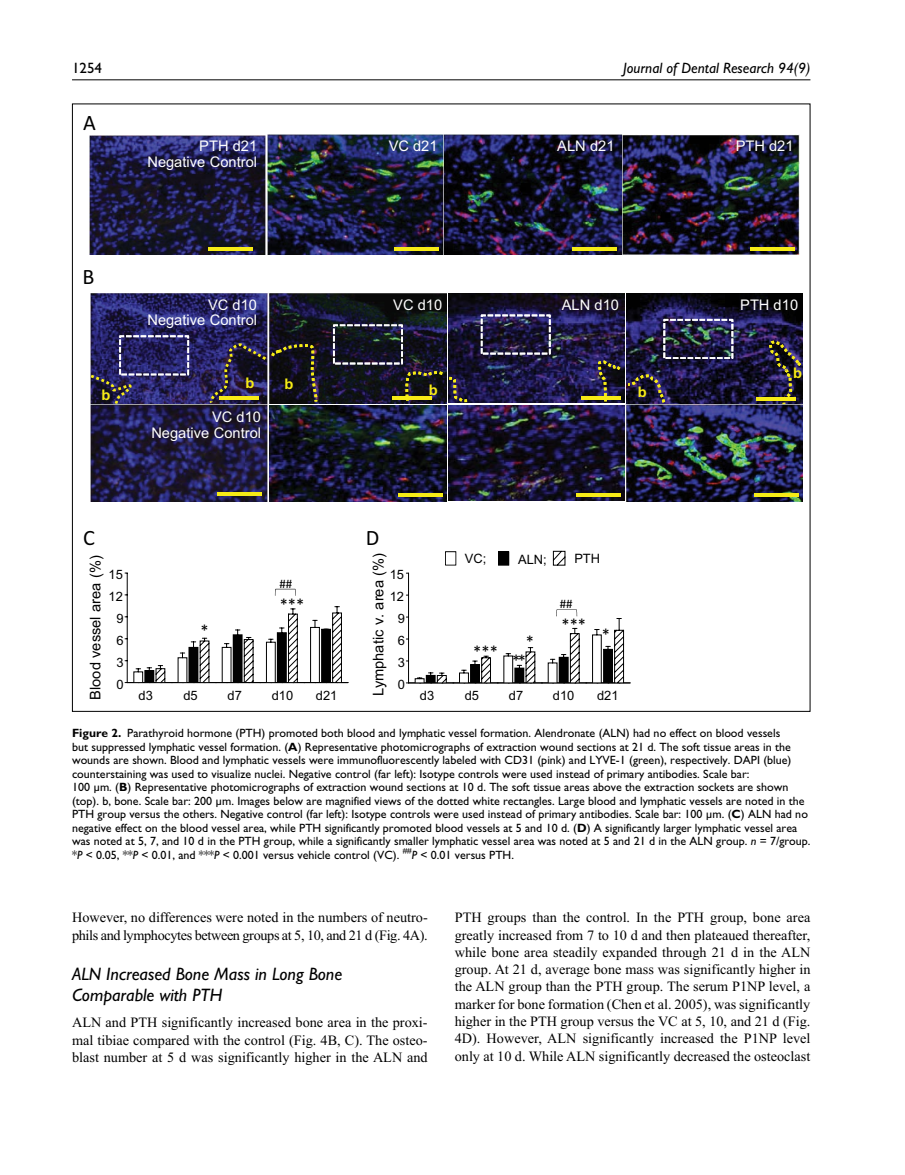
<style>
.page{position:relative;width:905px;height:1175px;background:#fff}
.page>*{position:absolute;margin:0;border:0;box-sizing:border-box;transform-origin:0 0}
.t1{font:22.05px "Calibri";color:#000}
.t2{font:italic 18px/21px "Gill Sans Std";color:#000}
.t3{font:16.5px/19.2px "Calibri";color:#000}
.t4{font:italic 15px "Gill Sans Std";color:#000}
.t5{font:15px "Gill Sans Std";color:#000}
.t6{font:14.7px/15.9px "Arial";color:#fff;text-align:right}
.t7{font:14.7px "Arial";color:#000}
.t8{font:700 14.7px "Arial";color:#f6eb16}
.t9{font:14.25px/17.2px "Times New Roman";color:#000;text-align:justify}
.t10{font:12.9px/22px "Arial";color:#000;text-align:right}
.t11{font:12.9px "Calibri";color:#000}
.t12{font:12px/13.5px "Gill Sans Std";color:#000}
.s1{font-weight:700}
.s2{font-style:italic}
</style>
<div class="page">
<hr style="left:72px;top:80px;width:738px;height:1px;background:#000">
<hr style="left:127px;top:573px;width:1px;height:109px;background:#010101">
<svg style="left:125px;top:606px;width:223px;height:77px"></svg>
<svg style="left:275px;top:589px;width:21px;height:7px"></svg>
<hr style="left:408px;top:573px;width:1px;height:110px;background:#010101">
<svg style="left:406px;top:609px;width:224px;height:74px"></svg>
<svg style="left:445px;top:551px;width:11px;height:14px"></svg>
<svg style="left:498px;top:551px;width:11px;height:14px"></svg>
<img style="left:90px;top:135px;width:175px;height:119px">
<img style="left:267px;top:135px;width:532px;height:119px">
<hr style="left:394px;top:247px;width:44px;height:3px;background:#f6eb16">
<hr style="left:572px;top:247px;width:44px;height:3px;background:#f6eb16">
<hr style="left:750px;top:247px;width:44px;height:4px;background:#f6eb16">
<hr style="left:208px;top:247px;width:44px;height:3px;background:#f6eb16">
<img style="left:90px;top:293px;width:177px;height:208px">
<img style="left:448px;top:405px;width:176px;height:95px">
<img style="left:626px;top:294px;width:176px;height:109px">
<img style="left:448px;top:294px;width:176px;height:109px">
<img style="left:269px;top:293px;width:177px;height:110px">
<img style="left:270px;top:405px;width:176px;height:96px">
<img style="left:625px;top:405px;width:177px;height:97px">
<svg style="left:405px;top:371px;width:37px;height:30px"></svg>
<svg style="left:449px;top:377px;width:18px;height:25px"></svg>
<svg style="left:628px;top:374px;width:37px;height:28px"></svg>
<svg style="left:769px;top:341px;width:32px;height:63px;background:#342f3a"></svg>
<svg style="left:598px;top:360px;width:22px;height:41px"></svg>
<svg style="left:333px;top:324px;width:70px;height:40px;background:#2f313e"></svg>
<img style="left:481px;top:314px;width:69px;height:40px">
<img style="left:663px;top:319px;width:70px;height:40px">
<hr style="left:398px;top:493px;width:44px;height:3px;background:#f6eb16">
<hr style="left:756px;top:397px;width:39px;height:3px;background:#f6eb16">
<hr style="left:581px;top:396px;width:39px;height:4px;background:#f6eb16">
<hr style="left:392px;top:396px;width:39px;height:4px;background:#f6eb16">
<hr style="left:576px;top:493px;width:44px;height:3px;background:#f6eb16">
<hr style="left:754px;top:493px;width:45px;height:4px;background:#f6eb16">
<img style="left:210px;top:343px;width:107px;height:60px">
<hr style="left:217px;top:492px;width:44px;height:4px;background:#f6eb16">
<svg style="left:91px;top:335px;width:98px;height:69px;background:#332f67"></svg>
<svg style="left:552px;top:550px;width:13px;height:15px"></svg>
<p class="t5" style="left:72px;top:60px;width:31px">1254</p>
<p class="t4" style="left:623px;top:60px;width:189px">Journal of Dental Research 94(9)</p>
<h1 class="t1" style="left:83px;top:109px;width:14px">A</h1>
<p class="t6" style="left:199px;top:138px;width:59px">PTH d21</p>
<p class="t6" style="left:388px;top:138px;width:50px">VC d21</p>
<p class="t6" style="left:557px;top:138px;width:59px">ALN d21</p>
<p class="t6" style="left:735px;top:138px;width:59px">PTH d21</p>
<p class="t6" style="left:147px;top:154px;width:111px">Negative Control</p>
<h1 class="t1" style="left:82px;top:263px;width:13px">B</h1>
<p class="t8" style="left:102px;top:385px;width:10px">b</p>
<p class="t6" style="left:147px;top:296px;width:111px">VC d10<br>Negative Control</p>
<p class="t8" style="left:245px;top:373px;width:10px">b</p>
<p class="t6" style="left:151px;top:409px;width:111px">VC d10<br>Negative Control</p>
<p class="t8" style="left:284px;top:374px;width:10px">b</p>
<p class="t6" style="left:393px;top:297px;width:50px">VC d10</p>
<p class="t6" style="left:561px;top:297px;width:59px">ALN d10</p>
<p class="t6" style="left:740px;top:297px;width:59px">PTH d10</p>
<p class="t8" style="left:429px;top:380px;width:10px">b</p>
<p class="t8" style="left:637px;top:382px;width:10px">b</p>
<p class="t8" style="left:793px;top:363px;width:10px">b</p>
<h1 class="t1" style="left:83px;top:523px;width:13px">C</h1>
<h1 class="t1" style="left:366px;top:523px;width:15px">D</h1>
<p class="t7" style="left:86px;top:699px;width:146px;rotate:-90deg">Blood vessel area (%)</p>
<p class="t10" style="left:109px;top:563px;width:17px">15<br>12<br>9<br>6<br>3</p>
<p class="t11" style="left:279px;top:575px;width:14px">##</p>
<p class="t10" style="left:116px;top:673px;width:9px">0</p>
<h3 class="t3" style="left:280px;top:594px;width:26px">***</h3>
<h3 class="t3" style="left:200px;top:620px;width:10px">*</h3>
<p class="t10" style="left:139px;top:685px;width:16px">d3</p>
<p class="t10" style="left:183px;top:685px;width:16px">d5</p>
<p class="t10" style="left:227px;top:685px;width:16px">d7</p>
<p class="t10" style="left:272px;top:685px;width:23px">d10</p>
<p class="t10" style="left:316px;top:685px;width:23px">d21</p>
<p class="t7" style="left:369px;top:696px;width:145px;rotate:-90deg">Lymphatic v. area (%)</p>
<p class="t10" style="left:390px;top:563px;width:17px">15<br>12<br>9<br>6<br>3</p>
<p class="t10" style="left:398px;top:673px;width:9px">0</p>
<p class="t10" style="left:465px;top:547px;width:23px">VC;</p>
<p class="t10" style="left:518px;top:548px;width:30px">ALN;</p>
<p class="t10" style="left:574px;top:547px;width:27px">PTH</p>
<p class="t11" style="left:559px;top:595px;width:14px">##</p>
<h3 class="t3" style="left:473px;top:641px;width:26px">***</h3>
<h3 class="t3" style="left:512px;top:631px;width:23px;text-indent:14px">* **</h3>
<h3 class="t3" style="left:561px;top:613px;width:26px">***</h3>
<h3 class="t3" style="left:601px;top:624px;width:10px">*</h3>
<p class="t10" style="left:420px;top:685px;width:16px">d3</p>
<p class="t10" style="left:464px;top:685px;width:16px">d5</p>
<p class="t10" style="left:509px;top:685px;width:16px">d7</p>
<p class="t10" style="left:553px;top:685px;width:23px">d10</p>
<p class="t10" style="left:597px;top:685px;width:23px">d21</p>
<p class="t12" style="left:72px;top:726px;width:740px"><span class="s1">Figure 2.</span> Parathyroid hormone (PTH) promoted both blood and lymphatic vessel formation. Alendronate (ALN) had no effect on blood vessels<br>but suppressed lymphatic vessel formation. (<span class="s1">A</span>) Representative photomicrographs of extraction wound sections at 21 d. The soft tissue areas in the wounds are shown. Blood and lymphatic vessels were immunofluorescently labeled with CD31 (pink) and LYVE-1 (green), respectively. DAPI (blue) counterstaining was used to visualize nuclei. Negative control (far left): Isotype controls were used instead of primary antibodies. Scale bar:<br>100 µm. (<span class="s1">B</span>) Representative photomicrographs of extraction wound sections at 10 d. The soft tissue areas above the extraction sockets are shown (top). b, bone. Scale bar: 200 µm. Images below are magnified views of the dotted white rectangles. Large blood and lymphatic vessels are noted in the PTH group versus the others. Negative control (far left): Isotype controls were used instead of primary antibodies. Scale bar: 100 µm. (<span class="s1">C</span>) ALN had no negative effect on the blood vessel area, while PTH significantly promoted blood vessels at 5 and 10 d. (<span class="s1">D</span>) A significantly larger lymphatic vessel area was noted at 5, 7, and 10 d in the PTH group, while a significantly smaller lymphatic vessel area was noted at 5 and 21 d in the ALN group. <span class="s2">n</span> = 7/group. *<span class="s2">P</span> &lt; 0.05, **<span class="s2">P</span> &lt; 0.01, and ***<span class="s2">P</span> &lt; 0.001 versus vehicle control (VC). <sup>##</sup><span class="s2">P</span> &lt; 0.01 versus PTH.</p>
<p class="t9" style="left:72px;top:909px;width:357px">However, no differences were noted in the numbers of neutro&shy;phils and lymphocytes between groups at 5, 10, and 21 d (Fig. 4A).</p>
<h2 class="t2" style="left:72px;top:963px;width:272px">ALN Increased Bone Mass in Long Bone<br>Comparable with PTH</h2>
<p class="t9" style="left:72px;top:1014px;width:357px">ALN and PTH significantly increased bone area in the proxi&shy;mal tibiae compared with the control (Fig. 4B, C). The osteo&shy;blast number at 5 d was significantly higher in the ALN and</p>
<p class="t9" style="left:454px;top:909px;width:357px">PTH groups than the control. In the PTH group, bone area greatly increased from 7 to 10 d and then plateaued thereafter, while bone area steadily expanded through 21 d in the ALN group. At 21 d, average bone mass was significantly higher in the ALN group than the PTH group. The serum P1NP level, a marker for bone formation (Chen et al. 2005), was significantly higher in the PTH group versus the VC at 5, 10, and 21 d (Fig.<br>4D). However, ALN significantly increased the P1NP level only at 10 d. While ALN significantly decreased the osteoclast</p>
</div>
